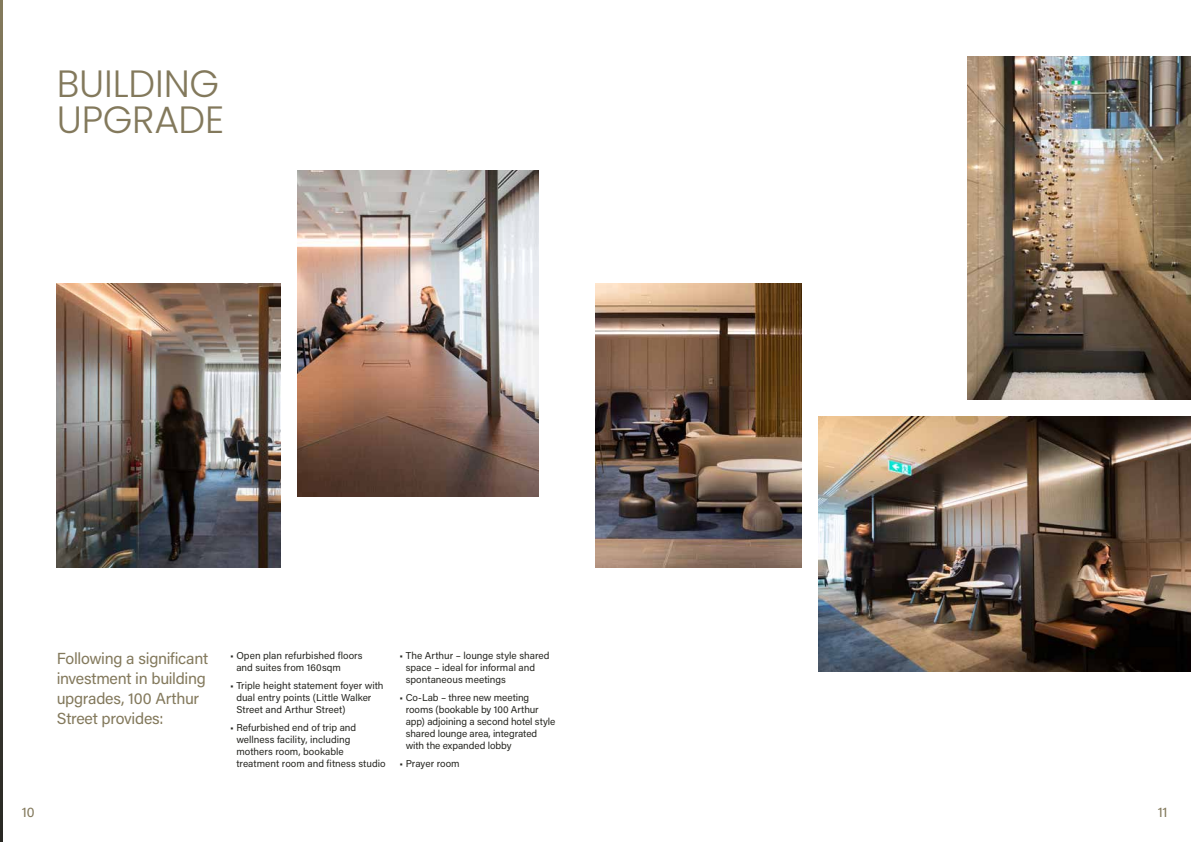
<style>
.page{position:relative;width:1191px;height:842px;background:#fff}
.page>*{position:absolute;margin:0;border:0;box-sizing:border-box;transform-origin:0 0}
.t1{font:300 38px/36px "Poppins";letter-spacing:-.005em;color:#83795c}
.t2{font:16px/20px "Acumin Pro";letter-spacing:-.02em;color:#83795c}
.t3{font:14px "Acumin Pro";color:#83795c}
.t4{font:10px/12px "Acumin Pro";color:#272722}
</style>
<div class="page">
<img style="left:57px;top:283px;width:224px;height:284px">
<img style="left:968px;top:57px;width:222px;height:343px">
<img style="left:298px;top:170px;width:241px;height:326px">
<img style="left:596px;top:283px;width:205px;height:284px">
<img style="left:818px;top:417px;width:373px;height:255px">
<svg style="left:0;top:0;width:3px;height:842px"></svg>
<h1 class="t1" style="left:57px;top:65px;width:169px">BUILDING<br>UPGRADE</h1>
<h2 class="t2" style="left:57px;top:647px;width:153px">Following a significant investment in building upgrades, 100 Arthur<br>Street provides:</h2>
<p class="t4" style="left:236px;top:649px;width:128px;text-indent:-6px">• Open plan refurbished floors and suites from 160sqm</p>
<p class="t4" style="left:236px;top:679px;width:149px;text-indent:-6px">• Triple height statement foyer with dual entry points (Little Walker<br>Street and Arthur Street)</p>
<p class="t4" style="left:236px;top:721px;width:151px;text-indent:-6px">• Refurbished end of trip and wellness facility, including mothers room, bookable treatment room and fitness studio</p>
<p class="t4" style="left:406px;top:649px;width:145px;text-indent:-6px">• The Arthur – lounge style shared space – ideal for informal and spontaneous meetings</p>
<p class="t4" style="left:406px;top:691px;width:151px;text-indent:-6px">• Co-Lab – three new meeting rooms (bookable by 100 Arthur app) adjoining a second hotel style shared lounge area, integrated with the expanded lobby</p>
<p class="t4" style="left:399px;top:757px;width:62px">• Prayer room</p>
<h3 class="t3" style="left:22px;top:802px;width:14px">10</h3>
<h3 class="t3" style="left:1157px;top:802px;width:11px">11</h3>
</div>
